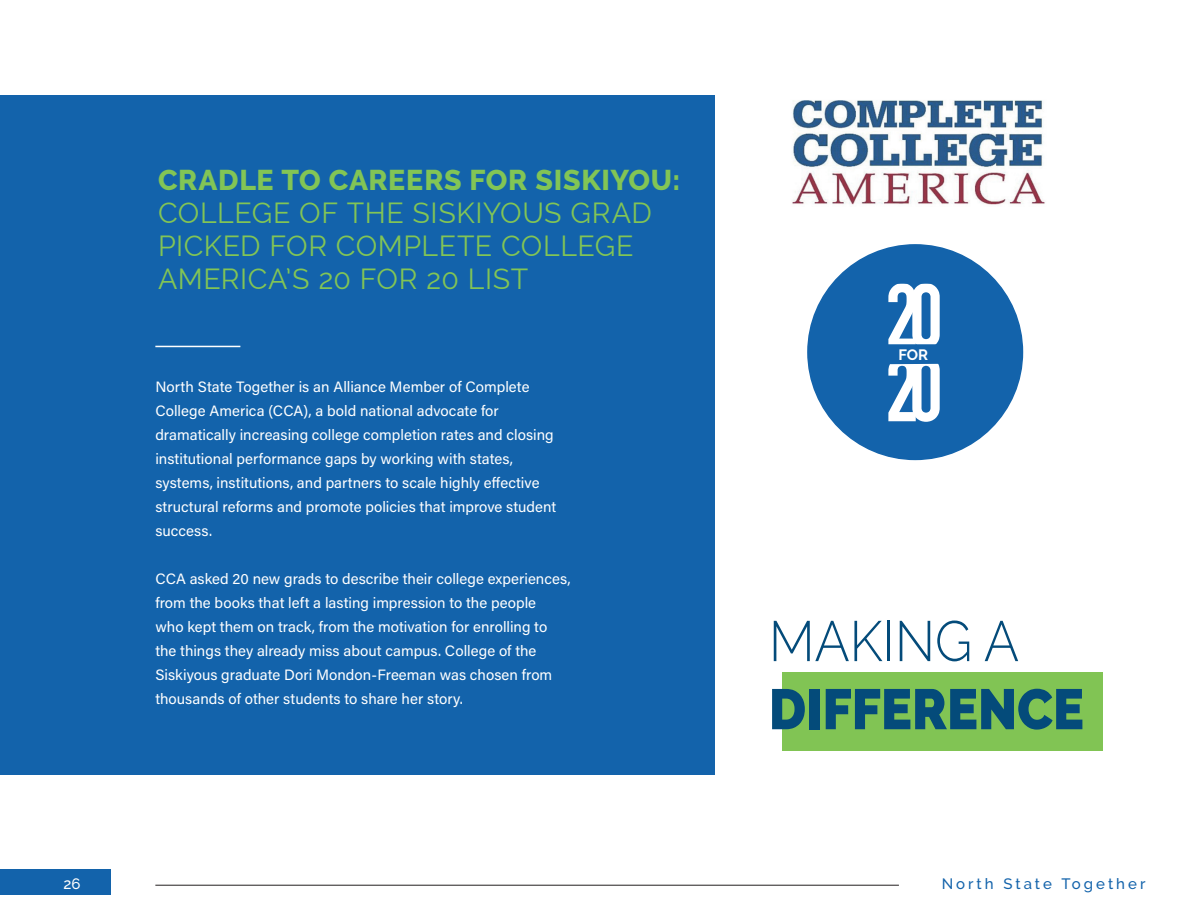
<style>
.page{position:relative;width:1188px;height:918px;background:#fff}
.page>*{position:absolute;margin:0;border:0;box-sizing:border-box;transform-origin:0 0}
.t1{font:700 90px/73.5px "DIN Condensed";color:#fff}
.t2{font:900 56.85px "Raleway";color:#044b7a;scale:.91 1}
.t3{font:300 56.85px "Raleway";color:#044b7a;scale:.91 1}
.t4{font:28.5px/33px "Raleway";letter-spacing:.015em;color:#82c555}
.t5{font:800 28.5px "Raleway";letter-spacing:.02em;color:#82c555}
.t6{font:15px/24px "Acumin Pro";color:#fff}
.t7{font:500 15px "Raleway";letter-spacing:.2em;color:#1363ab}
.t8{font:700 15px "Raleway";color:#fff}
.t9{font:500 15px "Raleway";color:#fff}
</style>
<div class="page">
<div style="left:808px;top:245px;width:214px;height:214px;background:#1363ab;border-radius:50%"></div>
<div style="left:0;top:95px;width:715px;height:680px;background:#1363ab"></div>
<hr style="left:155px;top:346px;width:85px;height:1px;background:#fff">
<img style="left:792px;top:100px;width:253px;height:105px">
<div style="left:782px;top:672px;width:321px;height:78px;background:#81c454"></div>
<div style="left:0;top:869px;width:110px;height:26px;background:#1363ab"></div>
<hr style="left:155px;top:885px;width:744px;height:1px;background:#231f20">
<h3 class="t5" style="left:158px;top:164px;width:524px">CRADLE TO CAREERS FOR SISKIYOU:</h3>
<h3 class="t4" style="left:158px;top:196px;width:495px">COLLEGE OF THE SISKIYOUS GRAD<br>PICKED FOR COMPLETE COLLEGE<br>AMERICA’S 20 FOR 20 LIST</h3>
<p class="t6" style="left:155px;top:375px;width:403px">North State Together is an Alliance Member of Complete College America (CCA), a bold national advocate for dramatically increasing college completion rates and closing institutional performance gaps by working with states, systems, institutions, and partners to scale highly effective structural reforms and promote policies that improve student success.</p>
<p class="t6" style="left:155px;top:567px;width:417px">CCA asked 20 new grads to describe their college experiences, from the books that left a lasting impression to the people<br>who kept them on track, from the motivation for enrolling to the things they already miss about campus. College of the Siskiyous graduate Dori Mondon-Freeman was chosen from thousands of other students to share her story.</p>
<h1 class="t1" style="left:885px;top:279px;width:59px">20<br>20</h1>
<p class="t8" style="left:898px;top:346px;width:31px">FOR</p>
<h2 class="t3" style="left:769px;top:608px;width:276px">MAKING A</h2>
<h2 class="t2" style="left:769px;top:676px;width:348px">DIFFERENCE</h2>
<p class="t9" style="left:64px;top:875px;width:19px">26</p>
<p class="t7" style="left:942px;top:875px;width:205px">North State Together</p>
</div>
